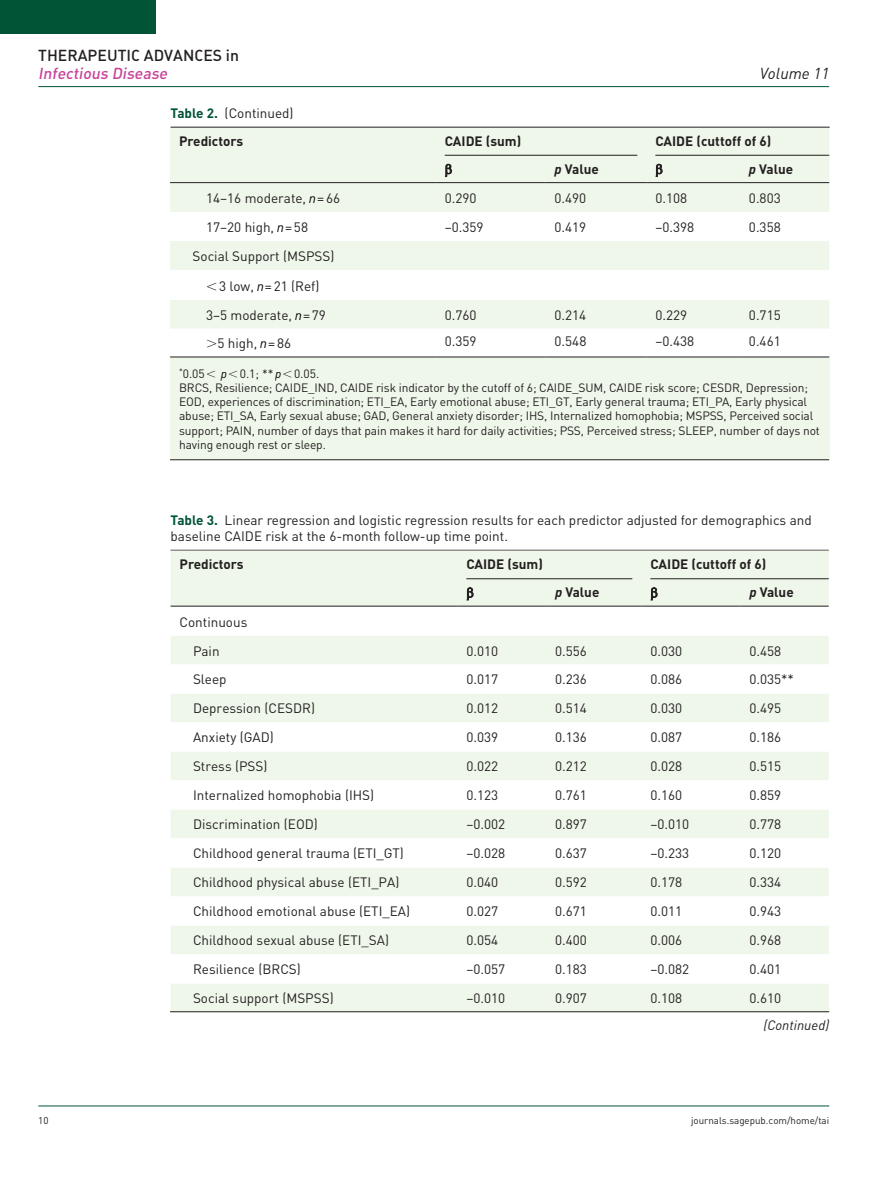
<style>
.page{position:relative;width:893px;height:1191px;background:#fff}
.page>*{position:absolute;margin:0;border:0;box-sizing:border-box;transform-origin:0 0}
.t1{font:15.75px "DIN Medium Alternate";color:#231f20}
.t2{font:italic 15.75px "DIN Medium Alternate";color:#c74499}
.t3{font:italic 15.75px "DIN";color:#231f20}
.t4{font:13.5px/29px "DIN";color:#231f20}
.t5{font:700 13.5px "DIN";color:#231f20}
.t6{font:italic 13.5px "DIN";color:#231f20}
.t7{font:12px/14.2px "DIN";letter-spacing:-.01em;color:#231f20}
.t8{font:9.75px "DIN";color:#231f20}
.s1{font-weight:700;color:#015436}
.s2{font-style:italic}
.s3{font-style:italic;color:#000}
</style>
<div class="page">
<hr style="left:38px;top:86px;width:791px;height:1px;background:#015436">
<hr style="left:38px;top:1105px;width:791px;height:1px;background:#015436">
<div style="left:0;top:0;width:155px;height:34px;background:#015436"></div>
<div style="left:171px;top:353px;width:659px;height:106px;background:#eff7ea"></div>
<div style="left:171px;top:550px;width:658px;height:461px;background:#eff7ea"></div>
<svg style="left:171px;top:607px;width:658px;height:376px"></svg>
<hr style="left:171px;top:606px;width:286px;height:1px;background:#231f20">
<hr style="left:457px;top:606px;width:89px;height:1px;background:#231f20">
<hr style="left:546px;top:606px;width:95px;height:1px;background:#231f20">
<hr style="left:641px;top:606px;width:99px;height:1px;background:#231f20">
<hr style="left:740px;top:606px;width:89px;height:1px;background:#231f20">
<hr style="left:466px;top:578px;width:166px;height:1px;background:#231f20">
<hr style="left:650px;top:578px;width:179px;height:1px;background:#231f20">
<hr style="left:170px;top:459px;width:659px;height:1px;background:#231f20">
<div style="left:170px;top:127px;width:659px;height:85px;background:#eff7ea"></div>
<svg style="left:170px;top:241px;width:659px;height:115px"></svg>
<hr style="left:170px;top:182px;width:266px;height:1px;background:#231f20">
<hr style="left:436px;top:182px;width:109px;height:1px;background:#231f20">
<hr style="left:545px;top:182px;width:101px;height:1px;background:#231f20">
<hr style="left:646px;top:182px;width:94px;height:1px;background:#231f20">
<hr style="left:740px;top:182px;width:89px;height:1px;background:#231f20">
<hr style="left:170px;top:356px;width:266px;height:1px;background:#231f20">
<hr style="left:436px;top:356px;width:109px;height:1px;background:#231f20">
<hr style="left:545px;top:356px;width:101px;height:1px;background:#231f20">
<hr style="left:646px;top:356px;width:94px;height:1px;background:#231f20">
<hr style="left:740px;top:356px;width:89px;height:1px;background:#231f20">
<hr style="left:445px;top:155px;width:192px;height:1px;background:#231f20">
<hr style="left:655px;top:155px;width:174px;height:1px;background:#231f20">
<hr style="left:171px;top:127px;width:659px;height:1px;background:#231f20">
<hr style="left:170px;top:1011px;width:659px;height:1px;background:#231f20">
<svg style="left:466px;top:587px;width:8px;height:13px"></svg>
<svg style="left:650px;top:587px;width:8px;height:13px"></svg>
<svg style="left:445px;top:164px;width:7px;height:13px"></svg>
<svg style="left:655px;top:164px;width:8px;height:13px"></svg>
<svg style="left:207px;top:282px;width:9px;height:8px"></svg>
<svg style="left:207px;top:340px;width:9px;height:7px"></svg>
<p class="t1" style="left:38px;top:45px;width:202px">THERAPEUTIC ADVANCES IN</p>
<p class="t2" style="left:38px;top:63px;width:134px">I nfectious Disease</p>
<p class="t4" style="left:171px;top:98px;width:125px"><span class="s1">Table 2.</span> (Continued)</p>
<p class="t3" style="left:760px;top:63px;width:71px">Volume 11</p>
<p class="t5" style="left:179px;top:132px;width:66px">Predictors</p>
<p class="t5" style="left:445px;top:132px;width:78px">CAIDE (sum)</p>
<p class="t5" style="left:655px;top:132px;width:118px">CAIDE (cuttoff of 6)</p>
<p class="t5" style="left:554px;top:160px;width:46px"><span class="s2">p</span> Value</p>
<p class="t5" style="left:749px;top:160px;width:46px"><span class="s2">p</span> Value</p>
<p class="t4" style="left:206px;top:183px;width:135px">14–16 moderate, <span class="s3">n</span>=66</p>
<p class="t4" style="left:445px;top:183px;width:33px">0.290</p>
<p class="t4" style="left:554px;top:183px;width:33px">0.490</p>
<p class="t4" style="left:655px;top:183px;width:33px">0.108</p>
<p class="t4" style="left:749px;top:183px;width:33px">0.803</p>
<p class="t4" style="left:206px;top:212px;width:103px">17–20 high, <span class="s3">n</span>=58</p>
<p class="t4" style="left:445px;top:212px;width:40px">–0.359</p>
<p class="t4" style="left:554px;top:212px;width:33px">0.419</p>
<p class="t4" style="left:655px;top:212px;width:40px">–0.398</p>
<p class="t4" style="left:749px;top:212px;width:33px">0.358</p>
<p class="t4" style="left:193px;top:241px;width:143px">Social Support (MSPSS)</p>
<p class="t4" style="left:206px;top:271px;width:121px;text-align:center">3 low, <span class="s3">n</span>=21 (Ref)<br>3–5 moderate, <span class="s3">n</span>=79</p>
<p class="t4" style="left:445px;top:300px;width:33px">0.760</p>
<p class="t4" style="left:554px;top:300px;width:33px">0.214</p>
<p class="t4" style="left:655px;top:300px;width:33px">0.229</p>
<p class="t4" style="left:749px;top:300px;width:33px">0.715</p>
<p class="t4" style="left:217px;top:328px;width:75px">5 high, <span class="s3">n</span>=86</p>
<p class="t4" style="left:445px;top:326px;width:33px">0.359</p>
<p class="t4" style="left:554px;top:326px;width:33px">0.548</p>
<p class="t4" style="left:655px;top:326px;width:40px">–0.438</p>
<p class="t4" style="left:749px;top:326px;width:33px">0.461</p>
<p class="t7" style="left:179px;top:366px;width:27px"><sup>*</sup>0.05</p>
<p class="t7" style="left:179px;top:366px;width:642px;text-indent:42px"><span class="s3">p</span> 0.1; **<span class="s3">p</span> 0.05.<br>BRCS, Resilience; CAIDE_IND, CAIDE risk indicator by the cutoff of 6; CAIDE_SUM, CAIDE risk score; CESDR, Depression; EOD, experiences of discrimination; ETI_EA, Early emotional abuse; ETI_GT, Early general trauma; ETI_PA, Early physical abuse; ETI_SA, Early sexual abuse; GAD, General anxiety disorder; IHS, Internalized homophobia; MSPSS, Perceived social support; PAIN, number of days that pain makes it hard for daily activities; PSS, Perceived stress; SLEEP, number of days not having enough rest or sleep.</p>
<p class="t4" style="left:171px;top:512px;width:643px;line-height:15.8px"><span class="s1">Table 3.</span> Linear regression and logistic regression results for each predictor adjusted for demographics and baseline CAIDE risk at the 6-month follow-up time point.</p>
<p class="t5" style="left:180px;top:555px;width:66px">Predictors</p>
<p class="t5" style="left:466px;top:555px;width:78px">CAIDE (sum)</p>
<p class="t5" style="left:650px;top:555px;width:118px">CAIDE (cuttoff of 6)</p>
<p class="t5" style="left:555px;top:583px;width:46px"><span class="s2">p</span> Value</p>
<p class="t5" style="left:749px;top:583px;width:46px"><span class="s2">p</span> Value</p>
<p class="t4" style="left:193px;top:607px;width:56px;text-indent:-14px">Continuous<br>Pain</p>
<p class="t4" style="left:466px;top:636px;width:33px">0.010</p>
<p class="t4" style="left:555px;top:636px;width:33px">0.556</p>
<p class="t4" style="left:650px;top:636px;width:33px">0.030</p>
<p class="t4" style="left:749px;top:636px;width:33px">0.458</p>
<p class="t4" style="left:193px;top:665px;width:35px">Sleep</p>
<p class="t4" style="left:466px;top:665px;width:33px">0.017</p>
<p class="t4" style="left:555px;top:665px;width:33px">0.236</p>
<p class="t4" style="left:650px;top:665px;width:33px">0.086</p>
<p class="t4" style="left:749px;top:665px;width:46px">0.035**</p>
<p class="t4" style="left:193px;top:694px;width:123px">Depression (CESDR)</p>
<p class="t4" style="left:466px;top:694px;width:33px">0.012</p>
<p class="t4" style="left:555px;top:694px;width:33px">0.514</p>
<p class="t4" style="left:650px;top:694px;width:33px">0.030</p>
<p class="t4" style="left:749px;top:694px;width:33px">0.495</p>
<p class="t4" style="left:193px;top:723px;width:82px">Anxiety (GAD)</p>
<p class="t4" style="left:466px;top:723px;width:33px">0.039</p>
<p class="t4" style="left:555px;top:723px;width:33px">0.136</p>
<p class="t4" style="left:650px;top:723px;width:33px">0.087</p>
<p class="t4" style="left:749px;top:723px;width:33px">0.186</p>
<p class="t4" style="left:193px;top:752px;width:76px">Stress (PSS)</p>
<p class="t4" style="left:466px;top:752px;width:33px">0.022</p>
<p class="t4" style="left:555px;top:752px;width:33px">0.212</p>
<p class="t4" style="left:650px;top:752px;width:33px">0.028</p>
<p class="t4" style="left:749px;top:752px;width:33px">0.515</p>
<p class="t4" style="left:193px;top:781px;width:183px">Internalized homophobia (IHS)</p>
<p class="t4" style="left:466px;top:781px;width:33px">0.123</p>
<p class="t4" style="left:555px;top:781px;width:33px">0.761</p>
<p class="t4" style="left:650px;top:781px;width:33px">0.160</p>
<p class="t4" style="left:749px;top:781px;width:33px">0.859</p>
<p class="t4" style="left:193px;top:810px;width:126px">Discrimination (EOD)</p>
<p class="t4" style="left:466px;top:810px;width:40px">–0.002</p>
<p class="t4" style="left:555px;top:810px;width:33px">0.897</p>
<p class="t4" style="left:650px;top:810px;width:40px">–0.010</p>
<p class="t4" style="left:749px;top:810px;width:33px">0.778</p>
<p class="t4" style="left:193px;top:839px;width:212px">Childhood general trauma (ETI_GT)</p>
<p class="t4" style="left:466px;top:839px;width:40px">–0.028</p>
<p class="t4" style="left:555px;top:839px;width:33px">0.637</p>
<p class="t4" style="left:650px;top:839px;width:40px">–0.233</p>
<p class="t4" style="left:749px;top:839px;width:33px">0.120</p>
<p class="t4" style="left:193px;top:868px;width:208px">Childhood physical abuse (ETI_PA)</p>
<p class="t4" style="left:466px;top:868px;width:33px">0.040</p>
<p class="t4" style="left:555px;top:868px;width:33px">0.592</p>
<p class="t4" style="left:650px;top:868px;width:33px">0.178</p>
<p class="t4" style="left:749px;top:868px;width:33px">0.334</p>
<p class="t4" style="left:193px;top:897px;width:219px">Childhood emotional abuse (ETI_EA)</p>
<p class="t4" style="left:466px;top:897px;width:33px">0.027</p>
<p class="t4" style="left:555px;top:897px;width:33px">0.671</p>
<p class="t4" style="left:650px;top:897px;width:33px">0.011</p>
<p class="t4" style="left:749px;top:897px;width:33px">0.943</p>
<p class="t4" style="left:193px;top:926px;width:197px">Childhood sexual abuse (ETI_SA)</p>
<p class="t4" style="left:466px;top:926px;width:33px">0.054</p>
<p class="t4" style="left:555px;top:926px;width:33px">0.400</p>
<p class="t4" style="left:650px;top:926px;width:33px">0.006</p>
<p class="t4" style="left:749px;top:926px;width:33px">0.968</p>
<p class="t4" style="left:193px;top:954px;width:109px">Resilience (BRCS)</p>
<p class="t4" style="left:466px;top:954px;width:40px">–0.057</p>
<p class="t4" style="left:555px;top:954px;width:33px">0.183</p>
<p class="t4" style="left:650px;top:954px;width:40px">–0.082</p>
<p class="t4" style="left:749px;top:954px;width:33px">0.401</p>
<p class="t4" style="left:193px;top:983px;width:142px">Social support (MSPSS)</p>
<p class="t4" style="left:466px;top:983px;width:40px">–0.010</p>
<p class="t4" style="left:555px;top:983px;width:33px">0.907</p>
<p class="t4" style="left:650px;top:983px;width:33px">0.108</p>
<p class="t4" style="left:749px;top:983px;width:33px">0.610</p>
<p class="t6" style="left:763px;top:1016px;width:67px">(Continued)</p>
<p class="t8" style="left:38px;top:1114px;width:12px">10</p>
<p class="t8" style="left:691px;top:1114px;width:140px">journals.sagepub.com/home/tai</p>
</div>
